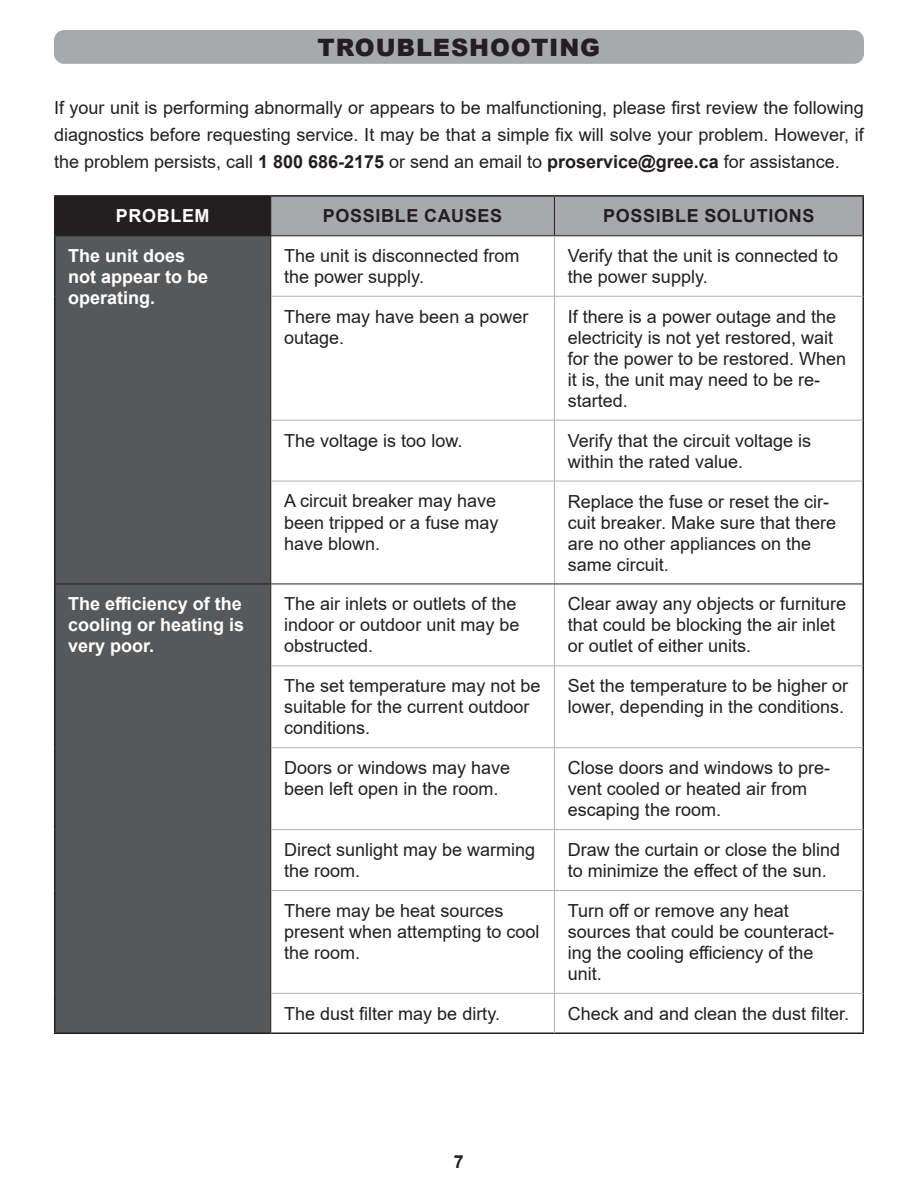
<style>
.page{position:relative;width:918px;height:1188px;background:#fff}
.page>*{position:absolute;margin:0;border:0;box-sizing:border-box;transform-origin:0 0}
.t1{font:900 24px "Arial";letter-spacing:.035em;color:#231f20}
.t2{font:18px/21px "Arial";color:#231f20}
.t3{font:700 18px/21px "Arial";color:#fff}
.t4{font:700 18px "Arial";letter-spacing:.035em;color:#231f20}
.t5{font:700 18px "Arial";letter-spacing:.035em;color:#fff}
.s1{font-weight:700}
</style>
<div class="page">
<div style="left:54px;top:30px;width:810px;height:34px;background:#a8a9ad;border-radius:10px"></div>
<div style="left:55px;top:196px;width:216px;height:40px;background:#231f20"></div>
<div style="left:271px;top:197px;width:591px;height:38px;background:#a8a9ad"></div>
<div style="left:56px;top:236px;width:214px;height:796px;background:#57585a"></div>
<hr style="left:54px;top:195px;width:217px;height:2px;background:#231f20">
<hr style="left:54px;top:197px;width:2px;height:39px;background:#231f20">
<hr style="left:271px;top:195px;width:283px;height:2px;background:#231f20">
<hr style="left:554px;top:195px;width:310px;height:2px;background:#231f20">
<hr style="left:862px;top:197px;width:2px;height:39px;background:#231f20">
<hr style="left:54px;top:236px;width:2px;height:60px;background:#231f20">
<hr style="left:862px;top:236px;width:2px;height:60px;background:#231f20">
<hr style="left:54px;top:296px;width:2px;height:124px;background:#231f20">
<hr style="left:862px;top:296px;width:2px;height:124px;background:#231f20">
<hr style="left:54px;top:420px;width:2px;height:61px;background:#231f20">
<hr style="left:862px;top:420px;width:2px;height:61px;background:#231f20">
<hr style="left:54px;top:481px;width:2px;height:103px;background:#231f20">
<hr style="left:862px;top:481px;width:2px;height:103px;background:#231f20">
<hr style="left:54px;top:584px;width:2px;height:82px;background:#231f20">
<hr style="left:862px;top:584px;width:2px;height:82px;background:#231f20">
<hr style="left:54px;top:666px;width:2px;height:82px;background:#231f20">
<hr style="left:862px;top:666px;width:2px;height:82px;background:#231f20">
<hr style="left:54px;top:748px;width:2px;height:82px;background:#231f20">
<hr style="left:862px;top:748px;width:2px;height:82px;background:#231f20">
<hr style="left:54px;top:830px;width:2px;height:60px;background:#231f20">
<hr style="left:862px;top:830px;width:2px;height:60px;background:#231f20">
<hr style="left:54px;top:890px;width:2px;height:103px;background:#231f20">
<hr style="left:862px;top:890px;width:2px;height:103px;background:#231f20">
<hr style="left:54px;top:993px;width:2px;height:39px;background:#231f20">
<hr style="left:862px;top:993px;width:2px;height:39px;background:#231f20">
<hr style="left:54px;top:1032px;width:217px;height:2px;background:#231f20">
<hr style="left:271px;top:1032px;width:283px;height:2px;background:#231f20">
<hr style="left:554px;top:1032px;width:310px;height:2px;background:#231f20">
<hr style="left:271px;top:235px;width:283px;height:1px;background:#231f20">
<hr style="left:554px;top:235px;width:308px;height:1px;background:#231f20">
<hr style="left:554px;top:197px;width:1px;height:38px;background:#231f20">
<hr style="left:270px;top:236px;width:1px;height:60px;background:#231f20">
<hr style="left:270px;top:296px;width:1px;height:124px;background:#231f20">
<hr style="left:270px;top:420px;width:1px;height:61px;background:#231f20">
<hr style="left:270px;top:481px;width:1px;height:103px;background:#231f20">
<hr style="left:554px;top:236px;width:1px;height:60px;background:#b2b3b7">
<hr style="left:271px;top:296px;width:283px;height:1px;background:#b2b3b7">
<hr style="left:554px;top:296px;width:308px;height:1px;background:#b2b3b7">
<hr style="left:554px;top:296px;width:1px;height:124px;background:#b2b3b7">
<hr style="left:271px;top:420px;width:283px;height:1px;background:#b2b3b7">
<hr style="left:554px;top:420px;width:308px;height:1px;background:#b2b3b7">
<hr style="left:554px;top:420px;width:1px;height:61px;background:#b2b3b7">
<hr style="left:271px;top:481px;width:283px;height:1px;background:#b2b3b7">
<hr style="left:554px;top:481px;width:308px;height:1px;background:#b2b3b7">
<hr style="left:554px;top:481px;width:1px;height:103px;background:#b2b3b7">
<hr style="left:270px;top:584px;width:1px;height:82px;background:#231f20">
<hr style="left:270px;top:666px;width:1px;height:82px;background:#231f20">
<hr style="left:270px;top:748px;width:1px;height:82px;background:#231f20">
<hr style="left:270px;top:830px;width:1px;height:60px;background:#231f20">
<hr style="left:270px;top:890px;width:1px;height:103px;background:#231f20">
<hr style="left:270px;top:993px;width:1px;height:39px;background:#231f20">
<hr style="left:554px;top:584px;width:1px;height:82px;background:#b2b3b7">
<hr style="left:271px;top:666px;width:283px;height:1px;background:#b2b3b7">
<hr style="left:554px;top:666px;width:308px;height:1px;background:#b2b3b7">
<hr style="left:554px;top:666px;width:1px;height:82px;background:#b2b3b7">
<hr style="left:271px;top:747px;width:283px;height:1px;background:#b2b3b7">
<hr style="left:554px;top:747px;width:308px;height:1px;background:#b2b3b7">
<hr style="left:554px;top:748px;width:1px;height:81px;background:#b2b3b7">
<hr style="left:271px;top:829px;width:283px;height:1px;background:#b2b3b7">
<hr style="left:554px;top:829px;width:308px;height:1px;background:#b2b3b7">
<hr style="left:554px;top:830px;width:1px;height:60px;background:#b2b3b7">
<hr style="left:271px;top:890px;width:283px;height:1px;background:#b2b3b7">
<hr style="left:554px;top:890px;width:308px;height:1px;background:#b2b3b7">
<hr style="left:554px;top:891px;width:1px;height:102px;background:#b2b3b7">
<hr style="left:271px;top:993px;width:283px;height:1px;background:#b2b3b7">
<hr style="left:554px;top:993px;width:308px;height:1px;background:#b2b3b7">
<hr style="left:554px;top:994px;width:1px;height:38px;background:#b2b3b7">
<hr style="left:56px;top:584px;width:215px;height:1px;background:#231f20">
<hr style="left:271px;top:584px;width:283px;height:1px;background:#231f20">
<hr style="left:554px;top:584px;width:308px;height:1px;background:#231f20">
<h1 class="t1" style="left:318px;top:30px;width:284px">TROUBLESHOOTING</h1>
<p class="t2" style="left:54px;top:94px;width:811px;line-height:27px;text-align:justify">If your unit is performing abnormally or appears to be malfunctioning, please first review the following diagnostics before requesting service. It may be that a simple fix will solve your problem. However, if the problem persists, call <span class="s1">1 800 686-2175</span> or send an email to <span class="s1">proservice@gree.ca</span> for assistance.</p>
<p class="t5" style="left:116px;top:203px;width:95px">PROBLEM</p>
<p class="t4" style="left:323px;top:203px;width:181px">POSSIBLE CAUSES</p>
<p class="t4" style="left:603px;top:203px;width:213px">POSSIBLE SOLUTIONS</p>
<p class="t3" style="left:68px;top:245px;width:142px">The unit does not appear to be operating.</p>
<p class="t2" style="left:284px;top:245px;width:237px">The unit is disconnected from the power supply.</p>
<p class="t2" style="left:568px;top:245px;width:272px">Verify that the unit is connected to the power supply.</p>
<p class="t2" style="left:284px;top:306px;width:246px">There may have been a power outage.</p>
<p class="t2" style="left:568px;top:306px;width:280px">If there is a power outage and the electricity is not yet restored, wait for the power to be restored. When it is, the unit may need to be re&shy;started.</p>
<p class="t2" style="left:284px;top:430px;width:180px">The voltage is too low.</p>
<p class="t2" style="left:568px;top:430px;width:245px">Verify that the circuit voltage is within the rated value.</p>
<p class="t2" style="left:284px;top:491px;width:216px;text-align:justify">A circuit breaker may have been tripped or a fuse may have blown.</p>
<p class="t2" style="left:568px;top:491px;width:270px">Replace the fuse or reset the cir&shy;cuit breaker. Make sure that there are no other appliances on the same circuit.</p>
<p class="t3" style="left:68px;top:594px;width:178px">The efficiency of the cooling or heating is very poor.</p>
<p class="t2" style="left:284px;top:594px;width:237px">The air inlets or outlets of the indoor or outdoor unit may be obstructed.</p>
<p class="t2" style="left:568px;top:594px;width:280px">Clear away any objects or furniture that could be blocking the air inlet or outlet of either units.</p>
<p class="t2" style="left:284px;top:675px;width:258px">The set temperature may not be suitable for the current outdoor conditions.</p>
<p class="t2" style="left:568px;top:675px;width:282px">Set the temperature to be higher or lower, depending in the conditions.</p>
<p class="t2" style="left:284px;top:757px;width:228px">Doors or windows may have been left open in the room.</p>
<p class="t2" style="left:568px;top:757px;width:264px">Close doors and windows to pre&shy;vent cooled or heated air from escaping the room.</p>
<p class="t2" style="left:284px;top:839px;width:253px">Direct sunlight may be warming the room.</p>
<p class="t2" style="left:568px;top:839px;width:274px">Draw the curtain or close the blind to minimize the effect of the sun.</p>
<p class="t2" style="left:284px;top:900px;width:257px">There may be heat sources present when attempting to cool the room.</p>
<p class="t2" style="left:568px;top:900px;width:268px">Turn off or remove any heat sources that could be counteract&shy;ing the cooling efficiency of the unit.</p>
<p class="t2" style="left:284px;top:1003px;width:217px">The dust filter may be dirty.</p>
<p class="t2" style="left:568px;top:1003px;width:283px">Check and and clean the dust filter.</p>
<p class="t4" style="left:454px;top:1149px;width:12px">7</p>
</div>
